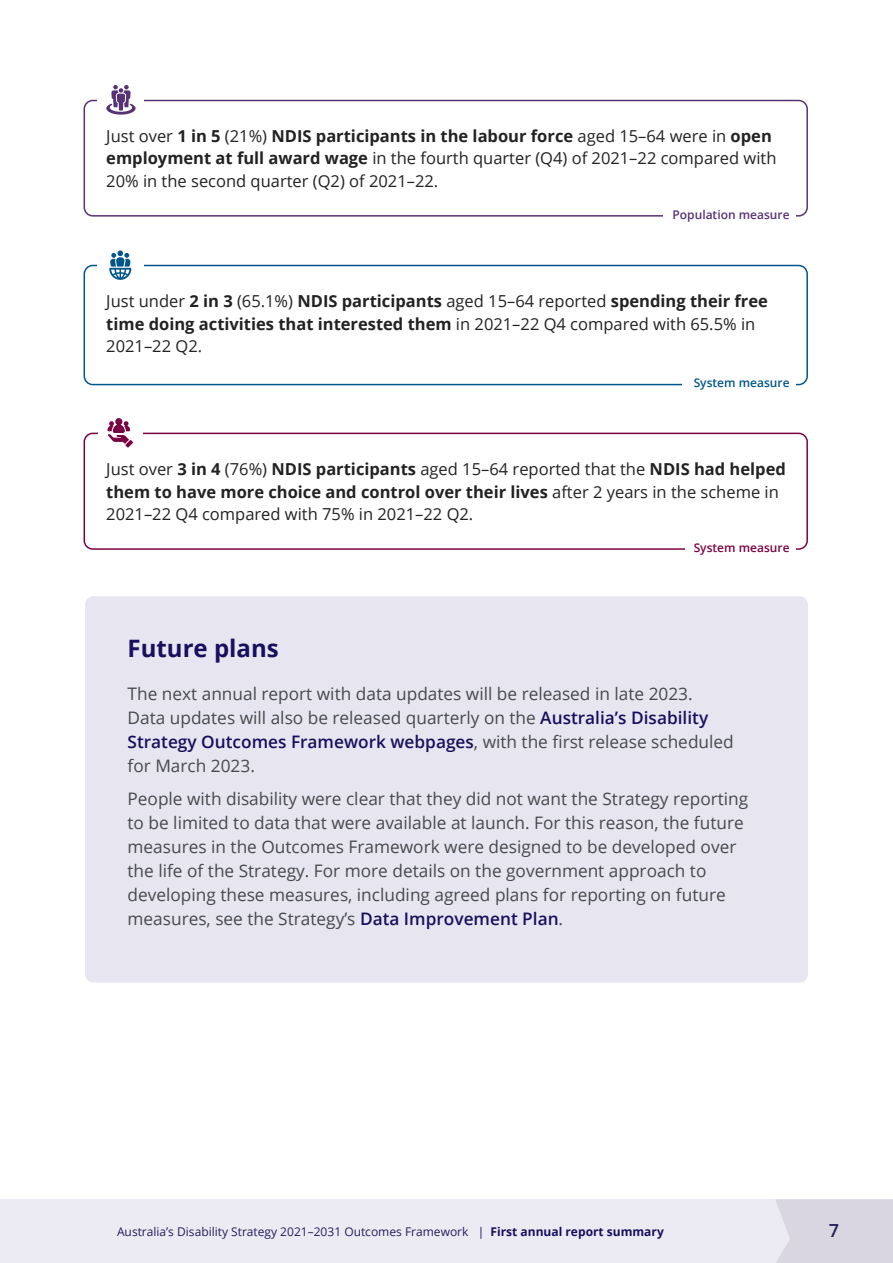
<style>
.page{position:relative;width:893px;height:1263px;background:#fff}
.page>*{position:absolute;margin:0;border:0;box-sizing:border-box;transform-origin:0 0}
.t1{font:700 24px "Open Sans";color:#180f5e}
.t2{font:600 18px "Open Sans";color:#231e5b}
.Body_for_Summary_11{font:17.25px/24px "Open Sans";color:#46494c}
.Body_-_dark{font:16.5px/22.5px "Open Sans";color:#222}
.Body_-_dark-2{font:700 16.5px/22.5px "Open Sans";color:#222}
.t3{font:12px "Open Sans";color:#231e5b}
.Tag{font:600 12px "Open Sans";color:#573275}
.Tag-2{font:600 12px "Open Sans";color:#005689}
.Tag-3{font:600 12px "Open Sans";color:#7a0441}
.s1{font-weight:700}
.s2{font-weight:400}
.s3{font-weight:600;color:#180f5e}
.s4{color:#180f5e}
.s5{font-weight:700;color:#180f5e}
</style>
<div class="page">
<div style="left:84px;top:100px;width:724px;height:117px;border:2px solid #573275;border-radius:9px"></div>
<div style="left:663px;top:211px;width:132px;height:9px;background:#fff"></div>
<div style="left:98px;top:85px;width:46px;height:29px;background:#fff"></div>
<svg style="left:106px;top:85px;width:30px;height:30px"></svg>
<div style="left:84px;top:265px;width:724px;height:120px;border:2px solid #005689;border-radius:9px"></div>
<div style="left:97px;top:250px;width:47px;height:29px;background:#fff"></div>
<div style="left:682px;top:379px;width:113px;height:9px;background:#fff"></div>
<svg style="left:109px;top:250px;width:22px;height:30px"></svg>
<div style="left:84px;top:433px;width:724px;height:117px;border:2px solid #7a0441;border-radius:9px"></div>
<div style="left:98px;top:418px;width:44px;height:29px;background:#fff"></div>
<div style="left:685px;top:544px;width:110px;height:10px;background:#fff"></div>
<svg style="left:107px;top:418px;width:26px;height:30px"></svg>
<div style="left:85px;top:596px;width:723px;height:386px;background:#e7e6f0;border-radius:9px"></div>
<div style="left:0;top:1199px;width:893px;height:64px;background:#ecebf3"></div>
<div style="left:776px;top:1199px;width:117px;height:64px;background:#d9d6e1"></div>
<p class="Body_-_dark" style="left:106px;top:124px;width:672px">Just over <span class="s1">1 in 5</span> (21%) <span class="s1">NDIS participants in the labour force</span> aged 15–64 were in <span class="s1">open employment at full award wage</span> in the fourth quarter (Q4) of 2021–22 compared with<br>20% in the second quarter (Q2) of 2021–22.</p>
<p class="Tag" style="left:672px;top:206px;width:119px">Population measure</p>
<p class="Body_-_dark-2" style="left:106px;top:289px;width:663px"><span class="s2">Just under</span> 2 in 3 <span class="s2">(65.1%)</span> NDIS participants <span class="s2">aged 15–64 reported</span> spending their free time doing activities that interested them <span class="s2">in 2021–22 Q4 compared with 65.5% in<br>2021–22 Q2.</span></p>
<p class="Tag-2" style="left:694px;top:374px;width:97px">System measure</p>
<p class="Body_-_dark" style="left:106px;top:457px;width:681px">Just over <span class="s1">3 in 4</span> (76%) <span class="s1">NDIS participants</span> aged 15–64 reported that the <span class="s1">NDIS had helped them to have more choice and control over their lives</span> after 2 years in the scheme in<br>2021–22 Q4 compared with 75% in 2021–22 Q2.</p>
<p class="Tag-3" style="left:694px;top:539px;width:97px">System measure</p>
<h2 class="t1" style="left:128px;top:631px;width:153px">Future plans</h2>
<p class="Body_for_Summary_11" style="left:128px;top:681px;width:608px">The next annual report with data updates will be released in late 2023.<br>Data updates will also be released quarterly on the <span class="s3">Australia’s Disability Strategy Outcomes Framework webpages</span>, with the first release scheduled for March 2023.</p>
<p class="Body_for_Summary_11" style="left:128px;top:786px;width:622px">People with disability were clear that they did not want the Strategy reporting to be limited to data that were available at launch. For this reason, the future measures in the Outcomes Framework were designed to be developed over the life of the Strategy. For more details on the government approach to developing these measures, including agreed plans for reporting on future measures, see the Strategy’s <span class="s3">Data Improvement Plan</span>.</p>
<p class="t3" style="left:117px;top:1223px;width:548px">Australia’s Disability Strategy 2021–2031 Outcomes Framework <span class="s4">|</span> <span class="s5">First annual report summary</span></p>
<p class="t2" style="left:829px;top:1218px;width:12px">7</p>
</div>
